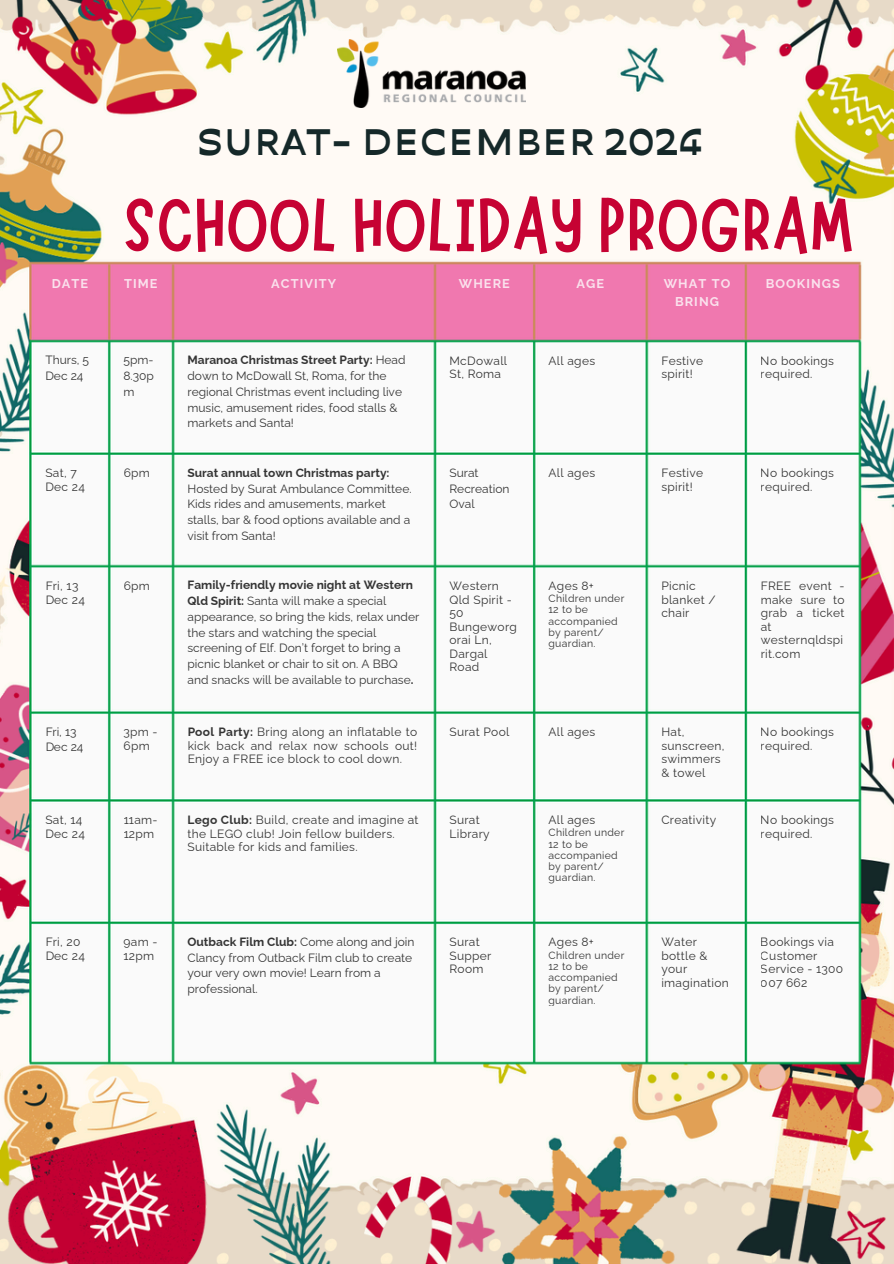
<style>
.page{position:relative;width:894px;height:1264px;background:#fff}
.page>*{position:absolute;margin:0;border:0;box-sizing:border-box;transform-origin:0 0}
.t1{font:76.5px "Marykate";color:#c60233}
.t2{font:700 37.5px "Portland";color:#152829}
.t3{font:700 12.75px/18px "Raleway";letter-spacing:.085em;color:#fdfdfd;text-align:center}
.t4{font:12px/13.5px "Raleway";letter-spacing:.025em;color:#000}
.t5{font:12px/15.8px "Raleway";color:#000}
.t6{font:700 12px "Raleway";color:#000}
.t7{font:10.5px/11.2px "Raleway";letter-spacing:.025em;color:#000}
.s1{font-weight:700}
</style>
<div class="page">
<img style="left:0;top:0;width:893px;height:1263px">
<img style="left:337px;top:39px;width:188px;height:69px">
<h4 class="t2" style="left:197px;top:113px;width:507px">SURAT- DECEMBER 2024</h4>
<p class="t3" style="left:52px;top:274px;width:38px">DATE</p>
<h4 class="t1" style="left:123px;top:175px;width:732px">SCHOOL HOLIDAY PROGRAM</h4>
<p class="t3" style="left:124px;top:275px;width:35px">TIME</p>
<p class="t3" style="left:271px;top:275px;width:66px">ACTIVITY</p>
<p class="t3" style="left:458px;top:275px;width:53px">WHERE</p>
<p class="t3" style="left:576px;top:275px;width:29px">AGE</p>
<p class="t3" style="left:663px;top:275px;width:68px">WHAT TO<br>BRING</p>
<p class="t3" style="left:765px;top:275px;width:76px">BOOKINGS</p>
<p class="t5" style="left:45px;top:352px;width:45px">Thurs, 5<br>Dec 24</p>
<p class="t4" style="left:123px;top:352px;width:32px;line-height:15.8px;text-align:justify">5pm-8.30p m</p>
<p class="t5" style="left:187px;top:352px;width:219px"><span class="s1">Maranoa Christmas Street Party:</span> Head down to McDowall St, Roma, for the regional Christmas event including live music, amusement rides, food stalls &amp; markets and Santa!</p>
<p class="t4" style="left:449px;top:354px;width:59px">McDowall<br>St, Roma</p>
<p class="t4" style="left:548px;top:353px;width:48px">All ages</p>
<p class="t4" style="left:661px;top:354px;width:43px">Festive spirit!</p>
<p class="t4" style="left:760px;top:354px;width:75px">No bookings required.</p>
<p class="t4" style="left:45px;top:466px;width:41px">Sat, 7<br>Dec 24</p>
<p class="t4" style="left:123px;top:466px;width:28px">6pm</p>
<p class="t6" style="left:187px;top:465px;width:203px">Surat annual town Christmas party:</p>
<p class="t5" style="left:187px;top:480px;width:225px">Hosted by Surat Ambulance Committee.<br>Kids rides and amusements, market stalls, bar &amp; food options available and a visit from Santa!</p>
<p class="t5" style="left:449px;top:464px;width:61px">Surat<br>Recreation<br>Oval</p>
<p class="t4" style="left:548px;top:466px;width:48px">All ages</p>
<p class="t4" style="left:661px;top:466px;width:43px">Festive spirit!</p>
<p class="t4" style="left:760px;top:466px;width:75px">No bookings required.</p>
<p class="t4" style="left:45px;top:579px;width:41px">Fri, 13<br>Dec 24</p>
<p class="t4" style="left:123px;top:578px;width:28px">6pm</p>
<p class="t5" style="left:187px;top:577px;width:233px"><span class="s1">Family-friendly movie night at Western Qld Spirit:</span> Santa will make a special appearance, so bring the kids, relax under the stars and watching the special screening of Elf. Don’t forget to bring a picnic blanket or chair to sit on. A BBQ and snacks will be available to purchase<span class="s1">.</span></p>
<p class="t4" style="left:449px;top:579px;width:69px">Western<br>Qld Spirit -<br>50<br>Bungeworg orai Ln,<br>Dargal<br>Road</p>
<p class="t4" style="left:548px;top:578px;width:47px">Ages 8+</p>
<p class="t7" style="left:548px;top:593px;width:77px">Children under<br>12 to be accompanied by parent/ guardian.</p>
<p class="t4" style="left:661px;top:579px;width:56px">Picnic blanket / chair</p>
<p class="t4" style="left:760px;top:579px;width:85px">FREE event - make sure to grab a ticket at westernqldspi rit.com</p>
<p class="t5" style="left:45px;top:723px;width:40px">Fri, 13<br>Dec 24</p>
<p class="t4" style="left:123px;top:725px;width:36px">3pm -<br>6pm</p>
<p class="t4" style="left:187px;top:725px;width:231px;text-align:justify"><span class="s1">Pool Party:</span> Bring along an inflatable to kick back and relax now schools out!<br>Enjoy a FREE ice block to cool down.</p>
<p class="t4" style="left:449px;top:725px;width:61px">Surat Pool</p>
<p class="t4" style="left:548px;top:725px;width:48px">All ages</p>
<p class="t4" style="left:661px;top:725px;width:64px">Hat, sunscreen, swimmers &amp; towel</p>
<p class="t4" style="left:760px;top:725px;width:75px">No bookings required.</p>
<p class="t4" style="left:45px;top:813px;width:41px">Sat, 14<br>Dec 24</p>
<p class="t4" style="left:123px;top:813px;width:36px">11am-<br>12pm</p>
<p class="t4" style="left:187px;top:813px;width:232px"><span class="s1">Lego Club:</span> Build, create and imagine at the LEGO club! Join fellow builders.<br>Suitable for kids and families.</p>
<p class="t4" style="left:449px;top:813px;width:42px">Surat<br>Library</p>
<p class="t4" style="left:548px;top:812px;width:48px">All ages</p>
<p class="t7" style="left:548px;top:827px;width:77px">Children under<br>12 to be accompanied by parent/ guardian.</p>
<p class="t4" style="left:661px;top:812px;width:56px">Creativity</p>
<p class="t4" style="left:760px;top:813px;width:75px">No bookings required.</p>
<p class="t4" style="left:45px;top:935px;width:41px">Fri, 20<br>Dec 24</p>
<p class="t4" style="left:123px;top:935px;width:35px">9am -<br>12pm</p>
<p class="t5" style="left:187px;top:933px;width:228px"><span class="s1">Outback Film Club:</span> Come along and join<br>Clancy from Outback Film club to create your very own movie! Learn from a professional.</p>
<p class="t4" style="left:449px;top:935px;width:43px">Surat<br>Supper<br>Room</p>
<p class="t4" style="left:548px;top:935px;width:47px">Ages 8+</p>
<p class="t7" style="left:548px;top:949px;width:77px">Children under<br>12 to be accompanied by parent/ guardian.</p>
<p class="t4" style="left:661px;top:935px;width:69px">Water bottle &amp; your imagination</p>
<p class="t4" style="left:760px;top:935px;width:84px">Bookings via<br>Customer<br>Service - 1300<br>007 662</p>
</div>
